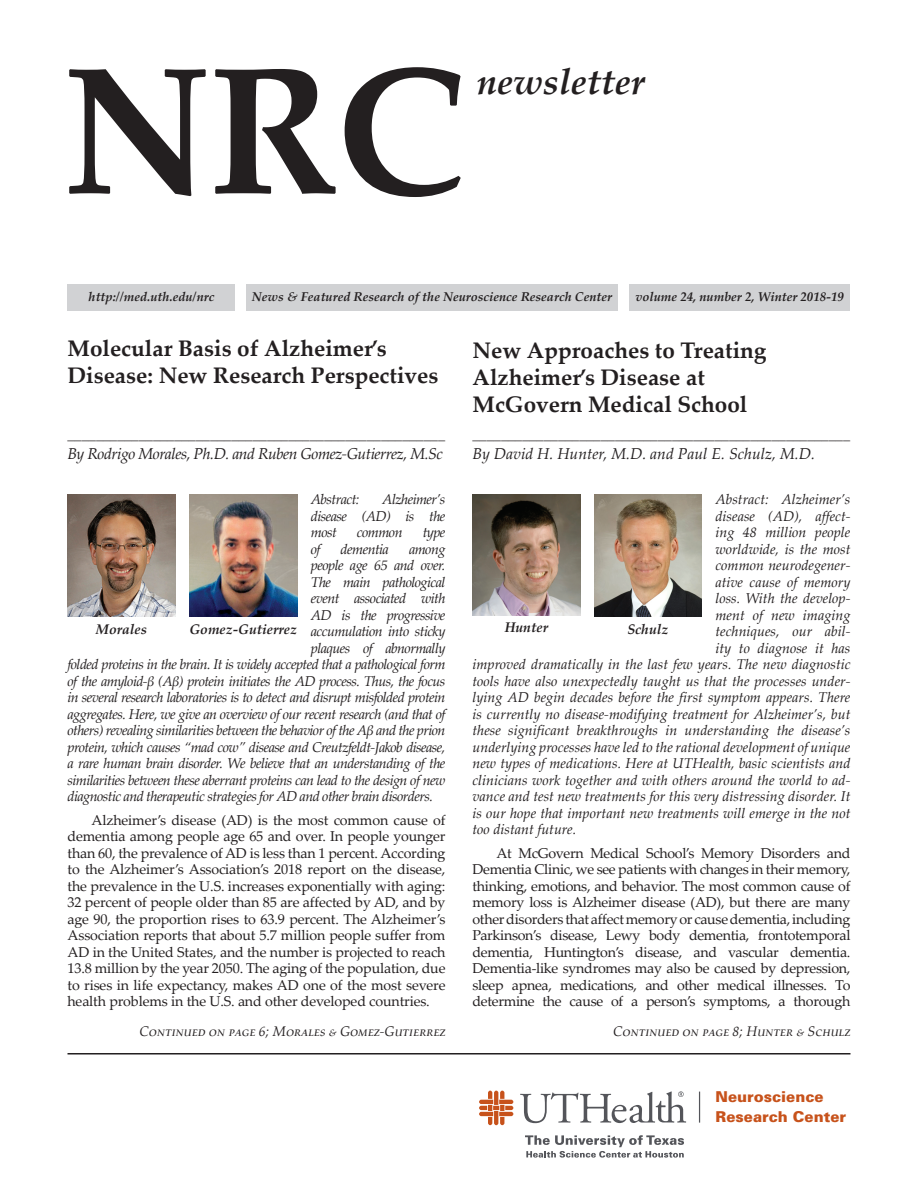
<style>
.page{position:relative;width:918px;height:1188px;background:#fff}
.page>*{position:absolute;margin:0;border:0;box-sizing:border-box;transform-origin:0 0}
.t1{font:700 180px "Palatino Linotype";color:#231f20}
.t2{font:italic 700 36px "Palatino Linotype";color:#231f20}
.t3{font:700 22.5px/27px "Palatino Linotype";color:#231f20}
.t4{font:italic 15.75px "Palatino Linotype";letter-spacing:-.03em;color:#231f20}
.t5{font:italic 15.75px "Palatino Linotype";color:#231f20}
.t6{font:900 15px/20px "Univers";color:#c7521b}
.t7{font:14.25px/16.5px "Palatino Linotype";letter-spacing:-.02em;color:#231f20;text-align:justify}
.t8{font:italic 14.25px "Palatino Linotype";color:#231f20}
.t9{font:italic 14.25px "Palatino Linotype";letter-spacing:-.04em;color:#231f20}
.t10{font:italic 14.25px/16.5px "Palatino Linotype";letter-spacing:-.02em;color:#231f20;text-align:justify}
.t11{font:italic 13.95px "Palatino Linotype";letter-spacing:.025em;color:#231f20}
.t12{font:italic 700 13.95px "Palatino Linotype";color:#231f20}
.t13{font:italic 700 12.75px "Palatino Linotype";color:#231f20}
</style>
<div class="page">
<div style="left:68px;top:284px;width:782px;height:26px;background:#d1d2d4"></div>
<svg style="left:479px;top:1091px;width:34px;height:34px"></svg>
<svg style="left:525px;top:1135px;width:159px;height:23px"></svg>
<hr style="left:699px;top:1092px;width:1px;height:31px;background:#54555a">
<svg style="left:520px;top:1091px;width:166px;height:32px"></svg>
<div style="left:236px;top:283px;width:10px;height:31px;background:#fff"></div>
<div style="left:618px;top:281px;width:11px;height:31px;background:#fff"></div>
<img style="left:68px;top:495px;width:108px;height:121px">
<img style="left:594px;top:495px;width:108px;height:121px">
<img style="left:189px;top:495px;width:108px;height:121px">
<img style="left:472px;top:494px;width:108px;height:121px">
<hr style="left:68px;top:1053px;width:782px;height:2px;background:#231f20">
<h1 class="t1" style="left:62px;top:4px;width:406px">NRC</h1>
<h2 class="t2" style="left:477px;top:56px;width:169px">newsletter</h2>
<p class="t13" style="left:89px;top:287px;width:127px">http://med.uth.edu/nrc</p>
<p class="t13" style="left:252px;top:287px;width:362px">News &amp; Featured Research of the Neuroscience Research Center</p>
<p class="t13" style="left:635px;top:287px;width:210px">volume 24, number 2, Winter 2018-19</p>
<h3 class="t3" style="left:68px;top:334px;width:372px">Molecular Basis of Alzheimer’s<br>Disease: New Research Perspectives</h3>
<h3 class="t3" style="left:472px;top:336px;width:295px">New Approaches to Treating<br>Alzheimer’s Disease at<br>McGovern Medical School</h3>
<p class="t10" style="left:68px;top:425px;width:379px">_____________________________________________________</p>
<p class="t4" style="left:68px;top:442px;width:377px">By Rodrigo Morales, Ph.D. and Ruben Gomez-Gutierrez, M.Sc</p>
<p class="t9" style="left:311px;top:489px;width:50px">Abstract:</p>
<p class="t10" style="left:472px;top:425px;width:379px">_____________________________________________________</p>
<p class="t5" style="left:472px;top:442px;width:344px">By David H. Hunter, M.D. and Paul E. Schulz, M.D.</p>
<p class="t8" style="left:716px;top:489px;width:137px">Abstract: Alzheimer’s</p>
<p class="t8" style="left:716px;top:506px;width:137px">disease (AD), affect-</p>
<p class="t8" style="left:716px;top:522px;width:137px">ing 48 million people</p>
<p class="t8" style="left:716px;top:539px;width:137px">worldwide, is the most</p>
<p class="t8" style="left:716px;top:555px;width:137px">common neurodegener-</p>
<p class="t8" style="left:716px;top:572px;width:136px">ative cause of memory</p>
<p class="t8" style="left:716px;top:588px;width:137px">loss. With the develop-</p>
<p class="t8" style="left:716px;top:605px;width:137px">ment of new imaging</p>
<p class="t8" style="left:716px;top:621px;width:137px">techniques, our abil-</p>
<p class="t8" style="left:716px;top:638px;width:137px">ity to diagnose it has</p>
<p class="t8" style="left:472px;top:654px;width:380px">improved dramatically in the last few years. The new diagnostic</p>
<p class="t8" style="left:472px;top:671px;width:379px">tools have also unexpectedly taught us that the processes under-</p>
<p class="t8" style="left:472px;top:687px;width:380px">lying AD begin decades before the first symptom appears. There</p>
<p class="t8" style="left:472px;top:704px;width:380px">is currently no disease-modifying treatment for Alzheimer’s, but</p>
<p class="t8" style="left:472px;top:720px;width:379px">these significant breakthroughs in understanding the disease’s</p>
<p class="t8" style="left:472px;top:737px;width:380px">underlying processes have led to the rational development of unique</p>
<p class="t8" style="left:472px;top:753px;width:379px">new types of medications. Here at UTHealth, basic scientists and</p>
<p class="t8" style="left:472px;top:770px;width:379px">clinicians work together and with others around the world to ad-</p>
<p class="t8" style="left:472px;top:786px;width:379px">vance and test new treatments for this very distressing disorder. It</p>
<p class="t8" style="left:472px;top:803px;width:380px">is our hope that important new treatments will emerge in the not</p>
<p class="t8" style="left:472px;top:819px;width:105px">too distant future.</p>
<p class="t7" style="left:472px;top:844px;width:380px;text-indent:24px">At McGovern Medical School’s Memory Disorders and Dementia Clinic, we see patients with changes in their memory, thinking, emotions, and behavior. The most common cause of memory loss is Alzheimer disease (AD), but there are many other disorders that affect memory or cause dementia, including Parkinson’s disease, Lewy body dementia, frontotemporal dementia, Huntington’s disease, and vascular dementia.<br>Dementia-like syndromes may also be caused by depression, sleep apnea, medications, and other medical illnesses. To determine the cause of a person’s symptoms, a thorough</p>
<p class="t10" style="left:311px;top:491px;width:136px;text-indent:71px">Alzheimer’s disease (AD) is the most</p>
<p class="t10" style="left:357px;top:524px;width:47px">common</p>
<p class="t10" style="left:423px;top:524px;width:24px">type</p>
<p class="t10" style="left:311px;top:540px;width:11px">of</p>
<p class="t9" style="left:341px;top:539px;width:50px">dementia</p>
<p class="t10" style="left:409px;top:540px;width:38px">among</p>
<p class="t9" style="left:311px;top:555px;width:136px">people age 65 and over.</p>
<p class="t9" style="left:311px;top:572px;width:136px">The main pathological</p>
<p class="t9" style="left:311px;top:588px;width:136px">event associated with</p>
<p class="t9" style="left:311px;top:605px;width:136px">AD is the progressive</p>
<p class="t9" style="left:311px;top:621px;width:136px">accumulation into sticky</p>
<p class="t9" style="left:311px;top:638px;width:136px">plaques of abnormally</p>
<p class="t9" style="left:67px;top:654px;width:380px">folded proteins in the brain. It is widely accepted that a pathological form</p>
<p class="t9" style="left:67px;top:671px;width:380px">of the amyloid-β (Aβ) protein initiates the AD process. Thus, the focus</p>
<p class="t9" style="left:67px;top:687px;width:380px">in several research laboratories is to detect and disrupt misfolded protein</p>
<p class="t9" style="left:67px;top:704px;width:379px">aggregates. Here, we give an overview of our recent research (and that of</p>
<p class="t9" style="left:67px;top:720px;width:379px">others) revealing similarities between the behavior of the Aβ and the prion</p>
<p class="t9" style="left:67px;top:737px;width:379px">protein, which causes “mad cow” disease and Creutzfeldt-Jakob disease,</p>
<p class="t9" style="left:67px;top:753px;width:379px">a rare human brain disorder. We believe that an understanding of the</p>
<p class="t9" style="left:67px;top:770px;width:379px">similarities between these aberrant proteins can lead to the design of new</p>
<p class="t9" style="left:67px;top:786px;width:367px">diagnostic and therapeutic strategies for AD and other brain disorders.</p>
<p class="t7" style="left:67px;top:811px;width:380px;text-indent:24px">Alzheimer’s disease (AD) is the most common cause of dementia among people age 65 and over. In people younger than 60, the prevalence of AD is less than 1 percent. According to the Alzheimer’s Association’s 2018 report on the disease, the prevalence in the U.S. increases exponentially with aging:<br>32 percent of people older than 85 are affected by AD, and by age 90, the proportion rises to 63.9 percent. The Alzheimer’s Association reports that about 5.7 million people suffer from AD in the United States, and the number is projected to reach 13.8 million by the year 2050. The aging of the population, due to rises in life expectancy, makes AD one of the most severe health problems in the U.S. and other developed countries.</p>
<p class="t12" style="left:505px;top:617px;width:45px">Hunter</p>
<p class="t12" style="left:96px;top:619px;width:53px">Morales</p>
<p class="t12" style="left:189px;top:619px;width:109px">Gomez-Gutierrez</p>
<p class="t12" style="left:627px;top:619px;width:43px">Schulz</p>
<p class="t11" style="left:140px;top:1021px;width:307px">Continued on page 6; Morales &amp; Gomez-Gutierrez</p>
<p class="t11" style="left:613px;top:1021px;width:239px">Continued on page 8; Hunter &amp; Schulz</p>
<p class="t6" style="left:716px;top:1086px;width:132px">Neuroscience<br>Research Center</p>
</div>
